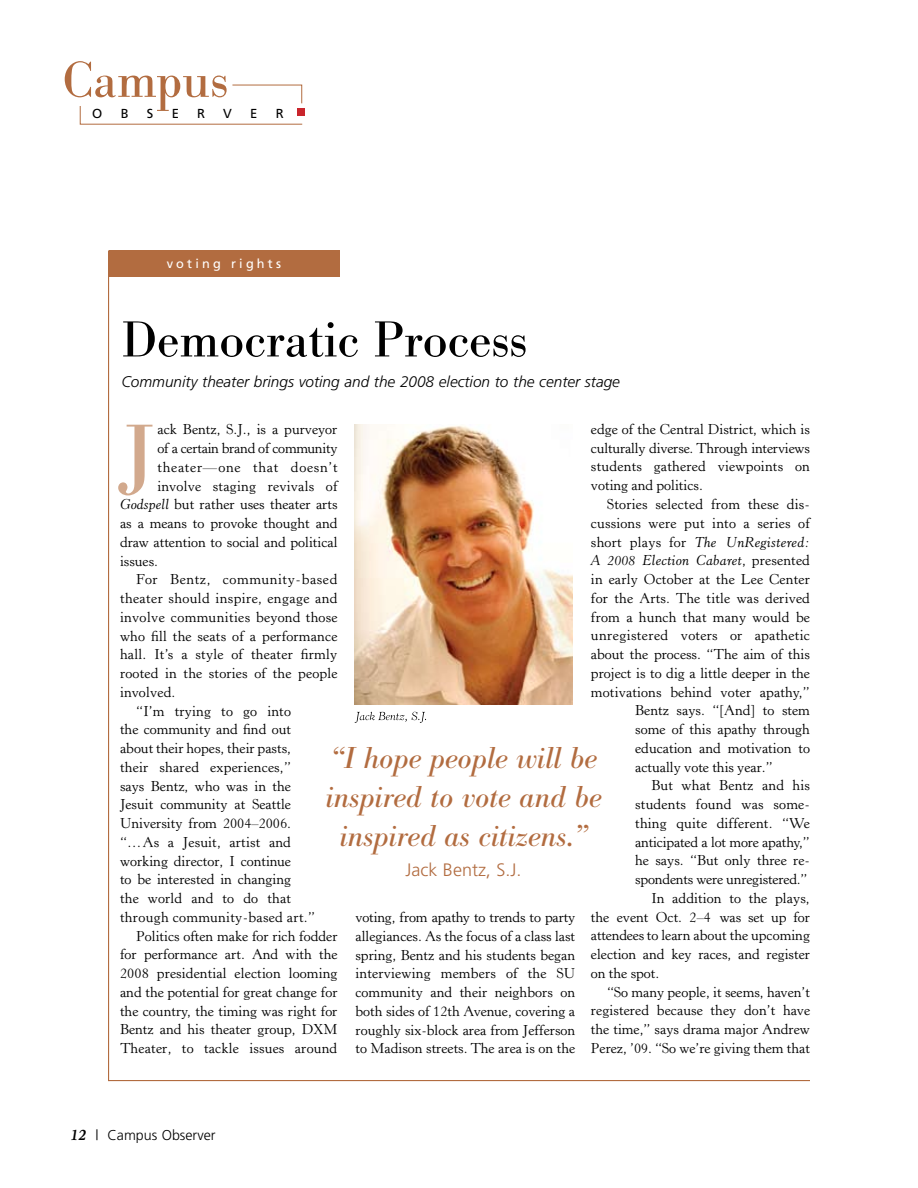
<style>
.page{position:relative;width:918px;height:1188px;background:#fff}
.page>*{position:absolute;margin:0;border:0;box-sizing:border-box;transform-origin:0 0}
.t1{font:94.8px "Bodoni Antiqua T";color:#d2a98d}
.t2{font:52.8px "Bodoni Antiqua T";color:#b26c40}
.t3{font:52.5px "Bodoni Antiqua T";color:#000}
.t4{font:italic 31.5px/39px "Bodoni Antiqua T";color:#b26c40;text-align:center}
.t5{font:300 18px "Frutiger";color:#b26c40}
.t6{font:italic 300 15.3px "Frutiger";color:#000}
.t7{font:14.25px/18.8px "Horley Old Style";color:#000;text-align:justify}
.t8{font:italic 14.25px "Horley Old Style";letter-spacing:.01em;color:#000}
.t9{font:14.25px "Horley Old Style";letter-spacing:.03em;color:#000}
.t10{font:14.25px "Horley Old Style";letter-spacing:.02em;color:#000}
.t11{font:14.25px "Horley Old Style";letter-spacing:-.02em;color:#000}
.t12{font:14.25px "Horley Old Style";letter-spacing:.045em;color:#000}
.t13{font:14.25px "Horley Old Style";letter-spacing:.05em;color:#000}
.t14{font:300 14.25px "Frutiger";color:#000}
.t15{font:13.05px "Frutiger";color:#000}
.t16{font:12.75px "Frutiger";letter-spacing:.25em;color:#fff}
.s1{font-style:normal}
.s2{font-style:italic}
.s3{font-family:"Horley Old Style";font-weight:700;font-style:italic;font-size:15.75px}
</style>
<div class="page">
<hr style="left:109px;top:1080px;width:701px;height:1px;background:#b26c40">
<div style="left:297px;top:108px;width:8px;height:8px;background:#c9252c"></div>
<svg style="left:79px;top:84px;width:224px;height:41px"></svg>
<hr style="left:108px;top:251px;width:1px;height:830px;background:#b26c40">
<div style="left:109px;top:251px;width:231px;height:26px;background:#b26c40"></div>
<img style="left:354px;top:424px;width:219px;height:281px">
<svg style="left:355px;top:712px;width:71px;height:11px"></svg>
<h2 class="t2" style="left:62px;top:48px;width:167px">Campus</h2>
<p class="t15" style="left:92px;top:105px;width:12px">O</p>
<p class="t15" style="left:121px;top:105px;width:9px">B</p>
<p class="t15" style="left:147px;top:105px;width:8px">S</p>
<p class="t15" style="left:172px;top:105px;width:9px">E</p>
<p class="t15" style="left:197px;top:105px;width:9px">R</p>
<p class="t15" style="left:223px;top:105px;width:10px">V</p>
<p class="t15" style="left:250px;top:105px;width:9px">E</p>
<p class="t15" style="left:276px;top:105px;width:9px">R</p>
<p class="t16" style="left:167px;top:256px;width:116px">voting rights</p>
<h3 class="t3" style="left:122px;top:308px;width:407px">Democratic Process</h3>
<p class="t6" style="left:122px;top:373px;width:500px">Community theater brings voting and the 2008 election to the center stage</p>
<p class="t7" style="left:591px;top:420px;width:220px">edge of the Central District, which is culturally diverse. Through interviews students gathered viewpoints on voting and politics.</p>
<p class="t7" style="left:607px;top:495px;width:204px">Stories selected from these dis-</p>
<p class="t7" style="left:591px;top:514px;width:220px">cussions were put into a series of</p>
<p class="t8" style="left:591px;top:533px;width:220px"><span class="s1">short plays for</span> The UnRegistered:</p>
<p class="t8" style="left:591px;top:552px;width:221px">A 2008 Election Cabaret<span class="s1">, presented</span></p>
<p class="t7" style="left:591px;top:570px;width:220px">in early October at the Lee Center</p>
<p class="t7" style="left:591px;top:589px;width:220px">for the Arts. The title was derived</p>
<p class="t7" style="left:591px;top:608px;width:221px">from a hunch that many would be</p>
<p class="t7" style="left:591px;top:626px;width:220px">unregistered voters or apathetic</p>
<p class="t7" style="left:591px;top:645px;width:220px">about the process. “The aim of this</p>
<p class="t7" style="left:591px;top:664px;width:220px">project is to dig a little deeper in the</p>
<p class="t7" style="left:591px;top:683px;width:220px">motivations behind voter apathy,”</p>
<p class="t7" style="left:635px;top:701px;width:176px">Bentz says. “[And] to stem</p>
<p class="t7" style="left:635px;top:720px;width:176px">some of this apathy through</p>
<p class="t7" style="left:635px;top:739px;width:176px">education and motivation to</p>
<p class="t7" style="left:635px;top:758px;width:139px">actually vote this year.”</p>
<p class="t7" style="left:651px;top:776px;width:160px">But what Bentz and his</p>
<p class="t7" style="left:635px;top:795px;width:176px">students found was some-</p>
<p class="t7" style="left:635px;top:814px;width:176px">thing quite different. “We</p>
<p class="t7" style="left:635px;top:833px;width:176px">anticipated a lot more apathy,”</p>
<p class="t7" style="left:635px;top:851px;width:176px">he says. “But only three re-</p>
<p class="t7" style="left:635px;top:870px;width:174px">spondents were unregistered.”</p>
<p class="t7" style="left:651px;top:889px;width:160px">In addition to the plays,</p>
<p class="t7" style="left:591px;top:908px;width:221px">the event Oct. 2–4 was set up for</p>
<p class="t7" style="left:591px;top:926px;width:221px">attendees to learn about the upcoming</p>
<p class="t7" style="left:591px;top:945px;width:221px">election and key races, and register</p>
<p class="t7" style="left:591px;top:964px;width:70px">on the spot.</p>
<p class="t7" style="left:607px;top:983px;width:204px">“So many people, it seems, haven’t</p>
<p class="t7" style="left:591px;top:1001px;width:221px">registered because they don’t have</p>
<p class="t7" style="left:591px;top:1020px;width:220px">the time,” says drama major Andrew</p>
<p class="t7" style="left:591px;top:1039px;width:220px">Perez, ’09. “So we’re giving them that</p>
<p class="t7" style="left:158px;top:420px;width:181px">ack Bentz, S.J., is a purveyor</p>
<p class="t11" style="left:158px;top:440px;width:182px">of a certain brand of community</p>
<p class="t13" style="left:158px;top:459px;width:182px">theater—one that doesn’t</p>
<p class="t7" style="left:158px;top:477px;width:182px">involve staging revivals of</p>
<p class="t7" style="left:120px;top:495px;width:219px"><span class="s2">Godspell</span> but rather uses theater arts</p>
<p class="t7" style="left:120px;top:514px;width:219px">as a means to provoke thought and</p>
<p class="t7" style="left:120px;top:533px;width:219px">draw attention to social and political</p>
<p class="t7" style="left:120px;top:552px;width:39px">issues.</p>
<p class="t12" style="left:136px;top:571px;width:203px">For Bentz, community-based</p>
<p class="t9" style="left:120px;top:590px;width:219px">theater should inspire, engage and</p>
<p class="t9" style="left:120px;top:609px;width:219px">involve communities beyond those</p>
<p class="t7" style="left:120px;top:627px;width:219px">who fill the seats of a performance</p>
<p class="t7" style="left:120px;top:645px;width:219px">hall. It’s a style of theater firmly</p>
<p class="t7" style="left:120px;top:664px;width:219px">rooted in the stories of the people</p>
<p class="t7" style="left:120px;top:683px;width:57px">involved.</p>
<p class="t7" style="left:136px;top:702px;width:156px">“I’m trying to go into</p>
<p class="t7" style="left:120px;top:720px;width:172px">the community and find out</p>
<p class="t7" style="left:120px;top:739px;width:172px">about their hopes, their pasts,</p>
<p class="t7" style="left:120px;top:758px;width:173px">their shared experiences,”</p>
<p class="t7" style="left:120px;top:777px;width:173px">says Bentz, who was in the</p>
<p class="t7" style="left:120px;top:795px;width:173px">Jesuit community at Seattle</p>
<p class="t7" style="left:120px;top:814px;width:172px">University from 2004–2006.</p>
<p class="t7" style="left:120px;top:833px;width:172px">“…As a Jesuit, artist and</p>
<p class="t7" style="left:120px;top:852px;width:173px">working director, I continue</p>
<p class="t7" style="left:120px;top:870px;width:173px">to be interested in changing</p>
<p class="t7" style="left:120px;top:889px;width:172px">the world and to do that</p>
<p class="t10" style="left:120px;top:909px;width:197px">through community-based art.”</p>
<p class="t7" style="left:136px;top:927px;width:203px">Politics often make for rich fodder</p>
<p class="t7" style="left:120px;top:945px;width:219px">for performance art. And with the</p>
<p class="t7" style="left:120px;top:964px;width:219px">2008 presidential election looming</p>
<p class="t7" style="left:120px;top:983px;width:219px">and the potential for great change for</p>
<p class="t7" style="left:120px;top:1002px;width:219px">the country, the timing was right for</p>
<p class="t7" style="left:120px;top:1021px;width:219px">Bentz and his theater group, DXM</p>
<p class="t7" style="left:120px;top:1039px;width:219px">Theater, to tackle issues around</p>
<h1 class="t1" style="left:118px;top:401px;width:38px">J</h1>
<h3 class="t4" style="left:325px;top:739px;width:278px">“I hope people will be inspired to vote and be inspired as citizens.”</h3>
<p class="t5" style="left:405px;top:860px;width:118px">Jack Bentz, S.J.</p>
<p class="t7" style="left:356px;top:908px;width:221px">voting, from apathy to trends to party allegiances. As the focus of a class last spring, Bentz and his students began interviewing members of the SU community and their neighbors on both sides of 12th Avenue, covering a roughly six-block area from Jefferson to Madison streets. The area is on the</p>
<p class="t14" style="left:70px;top:1127px;width:147px"><span class="s3">12</span> | Campus Observer</p>
</div>
